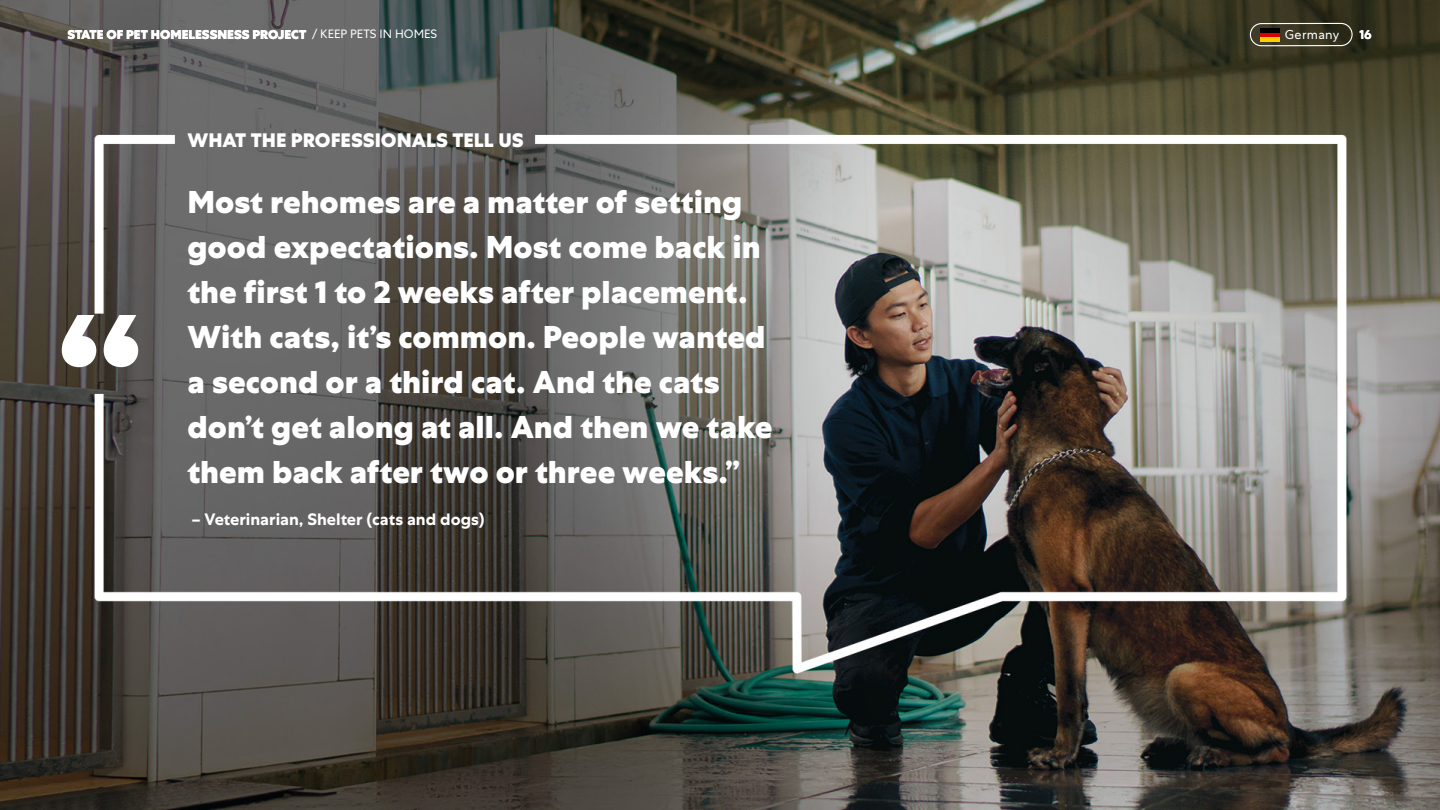
<style>
.page{position:relative;width:1440px;height:810px;background:#fff}
.page>*{position:absolute;margin:0;border:0;box-sizing:border-box;transform-origin:0 0}
.body_1{font:800 183.75px "Mars Centra";color:#fff}
.body_1-2{font:800 31.5px/45px "Mars Centra";color:#fff}
.body_1-3{font:800 19.5px "Mars Centra";color:#fff}
.number_list{font:700 16.5px "Mars Centra";color:#fff}
.body_1-4{font:800 12.75px "Mars Centra";color:#fff}
.t1{font:12.75px "Mars Centra";letter-spacing:.025em;color:#fff}
.number_list-2{font:700 12.75px "Mars Centra";color:#fff}
.s1{font-weight:400;font-size:12px}
</style>
<div class="page">
<img style="left:1px;top:0;width:1439px;height:810px">
<hr style="left:1261px;top:33px;width:19px;height:4px;background:#de0000">
<div style="left:1261px;top:28px;width:19px;height:5px;background:#000"></div>
<hr style="left:1261px;top:37px;width:19px;height:4px;background:#fc0">
<div style="left:1250px;top:23px;width:103px;height:23px;border:1px solid #fff;border-radius:11px"></div>
<p class="body_1-4" style="left:68px;top:27px;width:371px">STATE OF PET HOMELESSNESS PROJECT <span class="s1">/ KEEP PETS IN HOMES</span></p>
<p class="t1" style="left:1285px;top:27px;width:56px">Germany</p>
<p class="number_list-2" style="left:1359px;top:27px;width:14px">16</p>
<p class="body_1" style="left:56px;top:268px;width:89px">“</p>
<p class="body_1-3" style="left:188px;top:129px;width:338px">WHAT THE PROFESSIONALS TELL US</p>
<p class="body_1-2" style="left:188px;top:180px;width:586px">Most rehomes are a matter of setting good expectations. Most come back in the first 1 to 2 weeks after placement.<br>With cats, it’s common. People wanted a second or a third cat. And the cats don’t get along at all. And then we take</p>
<p class="body_1-2" style="left:188px;top:450px;width:554px">them back after two or three weeks.”</p>
<p class="number_list" style="left:191px;top:509px;width:295px">– Veterinarian, Shelter (cats and dogs)</p>
</div>
